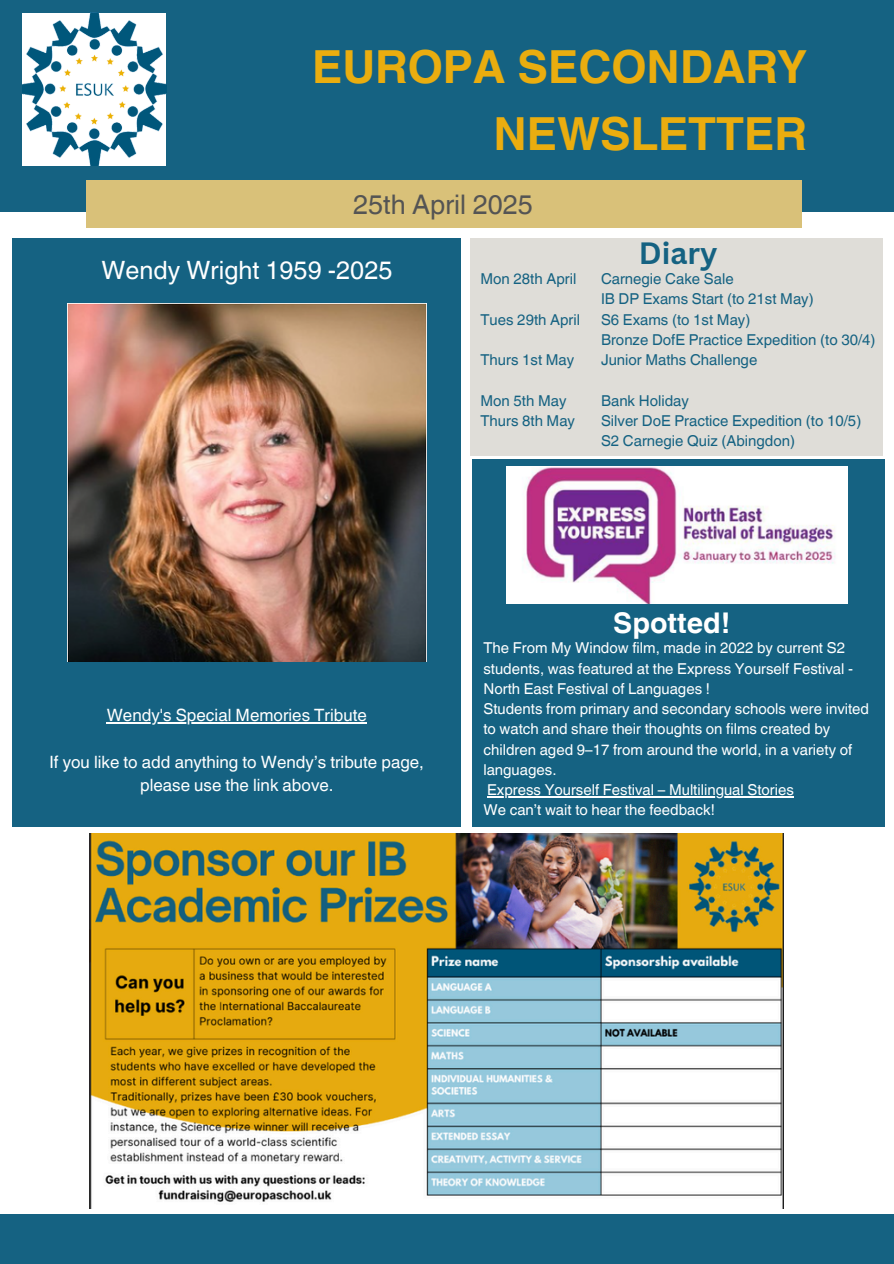
<style>
.page{position:relative;width:894px;height:1264px;background:#fff}
.page>*{position:absolute;margin:0;border:0;box-sizing:border-box;transform-origin:0 0}
.t1{font:700 45.6px/67.5px "Helvetica World";color:#eaad0f;text-align:right}
.t2{font:700 30px "Canva Sans";color:#156282}
.t3{font:700 28.5px "Helvetica World";color:#fff}
.t4{font:27px "Helvetica World";color:#545454}
.t5{font:25.2px "Helvetica World";color:#fff}
.t6{font:16.95px/23.4px "Helvetica World";color:#fff;text-align:center}
.t7{font:15px/20.2px "Helvetica World";color:#fff}
.t8{font:15px "Helvetica World";color:#156282}
</style>
<div class="page">
<div style="left:0;top:0;width:893px;height:212px;background:#156282"></div>
<div style="left:86px;top:181px;width:715px;height:47px;background:#d9c179"></div>
<img style="left:23px;top:13px;width:143px;height:153px">
<div style="left:0;top:1214px;width:893px;height:49px;background:#156282"></div>
<div style="left:470px;top:238px;width:412px;height:218px;background:#dfddd8"></div>
<div style="left:471px;top:459px;width:412px;height:368px;background:#156282"></div>
<img style="left:506px;top:466px;width:341px;height:137px">
<div style="left:12px;top:238px;width:449px;height:589px;background:#156282"></div>
<img style="left:67px;top:304px;width:359px;height:357px">
<hr style="left:107px;top:722px;width:260px;height:1px;background:#fff">
<hr style="left:487px;top:796px;width:306px;height:1px;background:#fff">
<img style="left:89px;top:833px;width:694px;height:375px">
<p class="t1" style="left:312px;top:28px;width:496px">EUROPA SECONDARY<br>NEWSLETTER</p>
<p class="t4" style="left:353px;top:188px;width:181px">25th April 2025</p>
<p class="t5" style="left:101px;top:255px;width:292px">Wendy Wright 1959 -2025</p>
<p class="t8" style="left:480px;top:270px;width:97px">Mon 28th April</p>
<p class="t8" style="left:480px;top:310px;width:101px">Tues 29th April</p>
<p class="t8" style="left:480px;top:351px;width:95px">Thurs 1st May</p>
<p class="t8" style="left:480px;top:391px;width:87px">Mon 5th May</p>
<p class="t8" style="left:480px;top:412px;width:96px">Thurs 8th May</p>
<p class="t2" style="left:638px;top:232px;width:80px">Diary</p>
<h3 class="t8" style="left:600px;top:270px;width:134px">Carnegie Cake Sale</h3>
<h2 class="t8" style="left:600px;top:290px;width:214px">IB DP Exams Start (to 21st May)</h2>
<h4 class="t8" style="left:600px;top:310px;width:151px">S6 Exams (to 1st May)</h4>
<p class="t8" style="left:600px;top:331px;width:276px">Bronze DofE Practice Expedition (to 30/4)</p>
<p class="t8" style="left:600px;top:351px;width:158px">Junior Maths Challenge</p>
<p class="t8" style="left:600px;top:391px;width:89px">Bank Holiday</p>
<p class="t8" style="left:600px;top:412px;width:262px">Silver DoE Practice Expedition (to 10/5)</p>
<p class="t8" style="left:600px;top:432px;width:196px">S2 Carnegie Quiz (Abingdon)</p>
<p class="t6" style="left:107px;top:703px;width:261px">Wendy's Special Memories Tribute</p>
<h2 class="t6" style="left:49px;top:750px;width:376px">If you like to add anything to Wendy’s tribute page, please use the link above.</h2>
<p class="t3" style="left:613px;top:599px;width:118px">Spotted!</p>
<p class="t7" style="left:483px;top:638px;width:371px">The From My Window film, made in 2022 by current S2 students, was featured at the Express Yourself Festival -<br>North East Festival of Languages !</p>
<p class="t7" style="left:483px;top:698px;width:387px">Students from primary and secondary schools were invited to watch and share their thoughts on films created by children aged 9–17 from around the world, in a variety of languages.</p>
<h5 class="t7" style="left:483px;top:779px;width:312px">Express Yourself Festival – Multilingual Stories<br>We can’t wait to hear the feedback!</h5>
</div>
